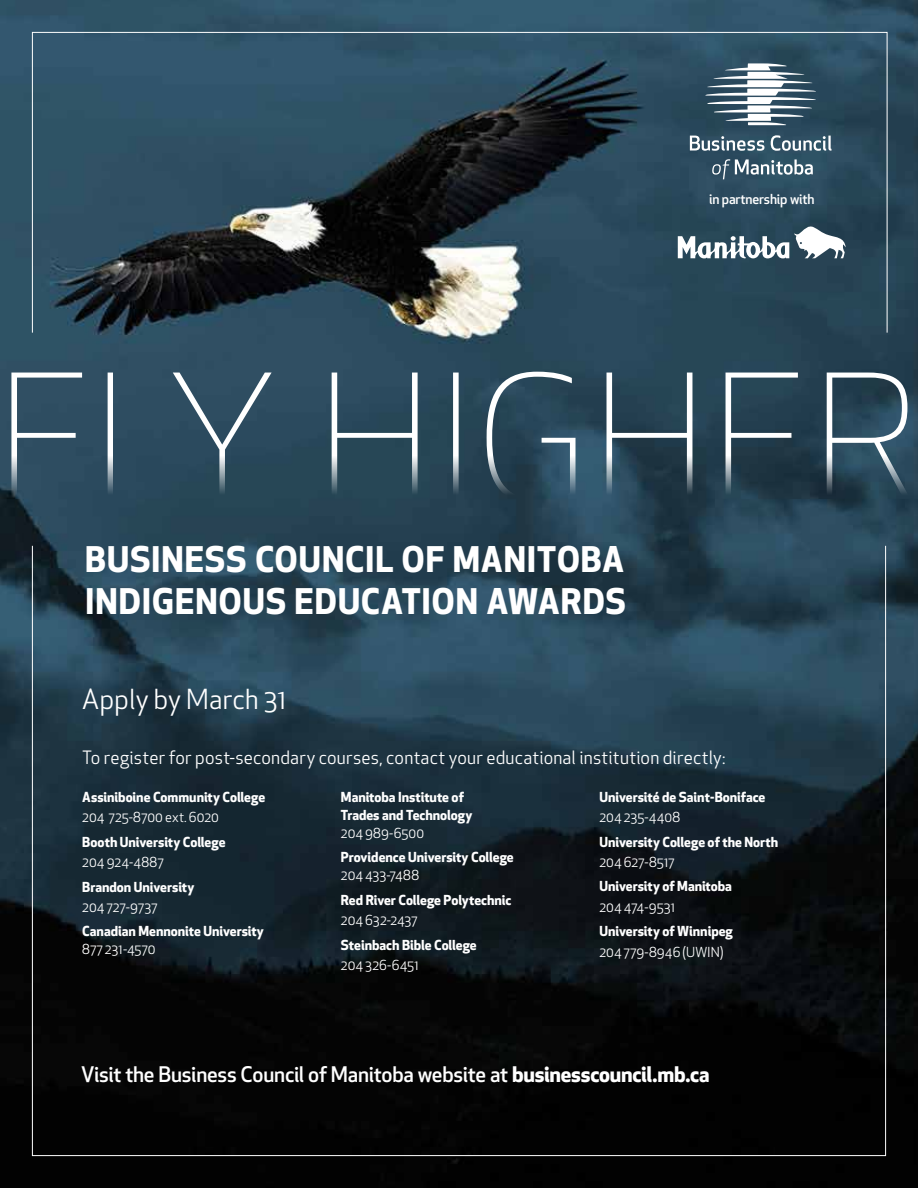
<style>
.page{position:relative;width:918px;height:1188px;background:#fff}
.page>*{position:absolute;margin:0;border:0;box-sizing:border-box;transform-origin:0 0}
.t1{font:700 34.5px/42px "Apex New";letter-spacing:.025em;color:#fff}
.t2{font:27px "Apex New";letter-spacing:.005em;color:#fff}
.t3{font:500 21px "Apex New";letter-spacing:-.01em;color:#fff}
.t4{font:18px "Apex New";letter-spacing:.01em;color:#fff}
.t5{font:700 13.5px/18px "Apex New";color:#fff}
.t6{font:13.5px "Apex New";letter-spacing:.01em;color:#fff}
.t7{font:500 13.5px "Apex New";letter-spacing:-.01em;color:#fff}
.s1{font-weight:700}
</style>
<div class="page">
<img style="left:0;top:0;width:918px;height:1188px">
<svg style="left:678px;top:226px;width:168px;height:32px"></svg>
<svg style="left:11px;top:372px;width:901px;height:132px;fill:#29485c"></svg>
<svg style="left:705px;top:63px;width:112px;height:62px"></svg>
<svg style="left:690px;top:136px;width:74px;height:15px"></svg>
<svg style="left:771px;top:135px;width:60px;height:16px"></svg>
<svg style="left:712px;top:159px;width:101px;height:20px"></svg>
<p class="t7" style="left:709px;top:190px;width:107px">in partnership with</p>
<h1 class="t1" style="left:85px;top:537px;width:542px">BUSINESS COUNCIL OF MANITOBA<br>INDIGENOUS EDUCATION AWARDS</h1>
<h2 class="t2" style="left:82px;top:682px;width:206px">Apply by March 31</h2>
<h3 class="t4" style="left:82px;top:746px;width:645px">To register for post-secondary courses, contact your educational institution directly:</h3>
<p class="t5" style="left:82px;top:787px;width:184px">Assiniboine Community College</p>
<p class="t6" style="left:82px;top:808px;width:138px">204 725-8700 ext. 6020</p>
<p class="t5" style="left:82px;top:832px;width:145px">Booth University College</p>
<p class="t6" style="left:82px;top:853px;width:83px">204 924-4887</p>
<p class="t5" style="left:82px;top:877px;width:114px">Brandon University</p>
<p class="t6" style="left:82px;top:898px;width:76px">204 727-9737</p>
<p class="t5" style="left:82px;top:922px;width:183px">Canadian Mennonite University</p>
<p class="t6" style="left:82px;top:941px;width:75px">877 231-4570</p>
<p class="t5" style="left:599px;top:787px;width:167px">Université de Saint-Boniface</p>
<p class="t6" style="left:599px;top:808px;width:82px">204 235-4408</p>
<p class="t5" style="left:599px;top:832px;width:180px">University College of the North</p>
<p class="t6" style="left:599px;top:853px;width:77px">204 627-8517</p>
<p class="t5" style="left:599px;top:877px;width:134px">University of Manitoba</p>
<p class="t6" style="left:599px;top:898px;width:77px">204 474-9531</p>
<p class="t5" style="left:599px;top:922px;width:135px">University of Winnipeg</p>
<p class="t6" style="left:599px;top:943px;width:126px">204 779-8946 (UWIN)</p>
<p class="t5" style="left:341px;top:787px;width:133px">Manitoba Institute of<br>Trades and Technology</p>
<p class="t6" style="left:341px;top:824px;width:85px">204 989-6500</p>
<p class="t5" style="left:341px;top:848px;width:174px">Providence University College</p>
<p class="t6" style="left:341px;top:867px;width:80px">204 433-7488</p>
<p class="t5" style="left:341px;top:891px;width:172px">Red River College Polytechnic</p>
<p class="t6" style="left:341px;top:912px;width:78px">204 632-2437</p>
<p class="t5" style="left:341px;top:936px;width:137px">Steinbach Bible College</p>
<p class="t6" style="left:341px;top:957px;width:79px">204 326-6451</p>
<h3 class="t3" style="left:81px;top:1060px;width:630px">Visit the Business Council of Manitoba website at <span class="s1">businesscouncil.mb.ca</span></h3>
</div>
